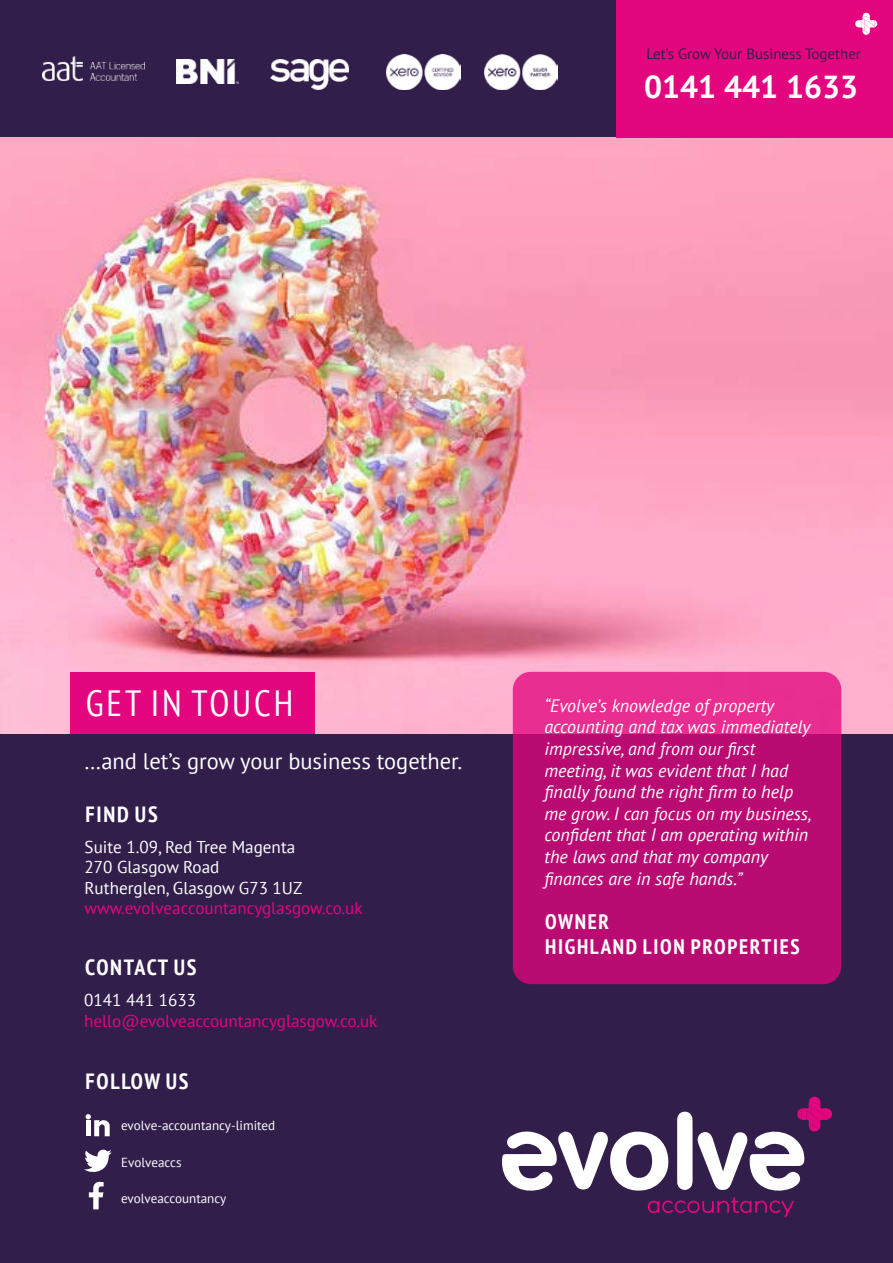
<style>
.page{position:relative;width:893px;height:1263px;background:#311e4b}
.page>*{position:absolute;margin:0;border:0;box-sizing:border-box;transform-origin:0 0}
.t1{font:condensed 36.45px "PT Sans";letter-spacing:.08em;color:#fff}
.t2{font:700 31.8px "PT Sans";color:#fff}
.t3{font:22.5px "PT Sans";color:#fff}
.t4{font:700 condensed 22.05px "PT Sans";letter-spacing:.08em;color:#fff}
.t5{font:700 condensed 22.05px "PT Sans";letter-spacing:.055em;color:#fff}
.t6{font:700 condensed 21px/25.2px "PT Sans";letter-spacing:.08em;color:#fff}
.t7{font:italic 18px/21.6px "PT Sans";color:#fff}
.t8{font:17.1px/20.5px "PT Sans";color:#fff}
.t9{font:17.1px "PT Sans";color:#e4067e}
.t10{font:14.85px "PT Sans";color:#311e4b}
.t11{font:13.05px "PT Sans";color:#fff}
</style>
<div class="page">
<img style="left:0;top:138px;width:893px;height:595px">
<svg style="left:502px;top:1131px;width:167px;height:60px"></svg>
<svg style="left:677px;top:1111px;width:15px;height:79px"></svg>
<svg style="left:647px;top:1197px;width:147px;height:20px"></svg>
<svg style="left:698px;top:1096px;width:134px;height:95px"></svg>
<svg style="left:513px;top:672px;width:328px;height:312px;background:#c31178"></svg>
<div style="left:70px;top:672px;width:245px;height:61px;background:#e4067e"></div>
<img style="left:43px;top:57px;width:102px;height:24px">
<img style="left:177px;top:60px;width:61px;height:23px">
<img style="left:270px;top:60px;width:79px;height:30px">
<img style="left:387px;top:54px;width:73px;height:36px">
<img style="left:485px;top:54px;width:73px;height:36px">
<div style="left:617px;top:0;width:276px;height:138px;background:#e4067e"></div>
<svg style="left:855px;top:13px;width:22px;height:22px"></svg>
<svg style="left:89px;top:1182px;width:15px;height:27px"></svg>
<svg style="left:84px;top:1149px;width:27px;height:23px"></svg>
<svg style="left:86px;top:1114px;width:24px;height:22px"></svg>
<p class="t10" style="left:646px;top:45px;width:216px">Let’s Grow Your Business Together</p>
<h2 class="t2" style="left:644px;top:66px;width:216px">0141 441 1633</h2>
<h1 class="t1" style="left:86px;top:680px;width:209px">GET IN TOUCH</h1>
<p class="t3" style="left:84px;top:746px;width:379px">…and let’s grow your business together.</p>
<p class="t4" style="left:86px;top:800px;width:74px">FIND US</p>
<p class="t8" style="left:85px;top:836px;width:219px">Suite 1.09, Red Tree Magenta<br>270 Glasgow Road<br>Rutherglen, Glasgow G73 1UZ</p>
<p class="t9" style="left:85px;top:897px;width:280px">www.evolveaccountancyglasgow.co.uk</p>
<p class="t5" style="left:85px;top:953px;width:113px">CONTACT US</p>
<p class="t8" style="left:84px;top:989px;width:113px">0141 441 1633</p>
<p class="t9" style="left:84px;top:1009px;width:295px">hello@evolveaccountancyglasgow.co.uk</p>
<p class="t4" style="left:86px;top:1067px;width:105px">FOLLOW US</p>
<p class="t11" style="left:121px;top:1117px;width:156px">evolve-accountancy-limited</p>
<p class="t11" style="left:121px;top:1154px;width:62px">Evolveaccs</p>
<p class="t11" style="left:121px;top:1190px;width:107px">evolveaccountancy</p>
<p class="t7" style="left:544px;top:694px;width:269px">“Evolve’s knowledge of property accounting and tax was immediately impressive, and from our first meeting, it was evident that I had finally found the right firm to help me grow. I can focus on my business, confident that I am operating within the laws and that my company finances are in safe hands.”</p>
<p class="t6" style="left:545px;top:908px;width:256px">OWNER<br>HIGHLAND LION PROPERTIES</p>
</div>
